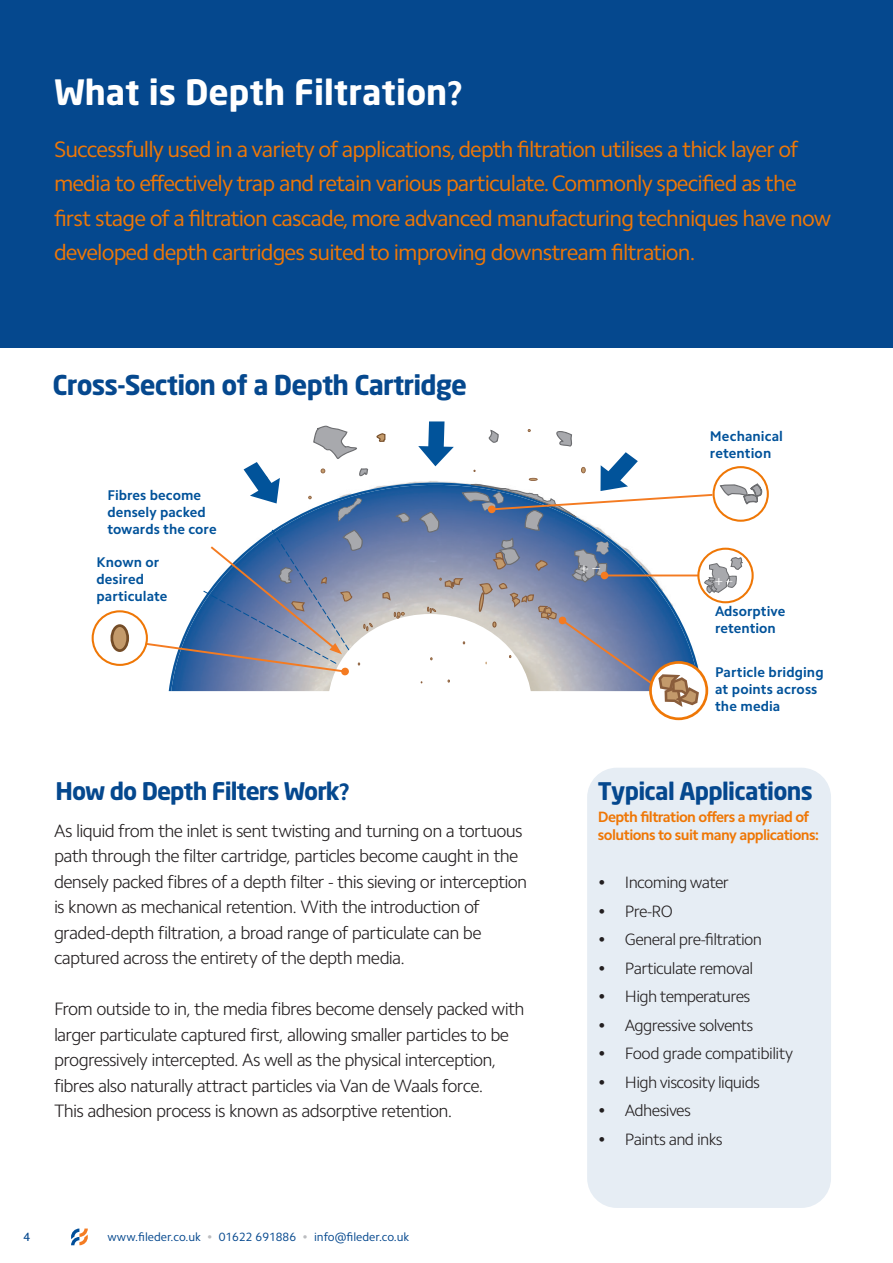
<style>
.page{position:relative;width:893px;height:1263px;background:#05488e}
.page>*{position:absolute;margin:0;border:0;box-sizing:border-box;transform-origin:0 0}
.t1{font:700 34.5px "Neo Sans";color:#fff}
.t2{font:700 27px "Neo Sans";letter-spacing:-.03em;color:#05488e}
.t3{font:700 24px "Neo Sans";letter-spacing:-.03em;color:#05488e}
.t4{font:22.5px/34.5px "Camphor Std";letter-spacing:-.04em;color:#ef7706}
.t5{font:300 18px/25.5px "Camphor Std";letter-spacing:-.045em;color:#231f20}
.t6{font:300 16.5px "Camphor Std";letter-spacing:-.04em;color:#231f20}
.t7{font:15.75px "Minion Pro";color:#fff;scale:1.08 1}
.t8{font:700 15px "Camphor Std";letter-spacing:-.04em;color:#ef7706}
.t9{font:14.25px "Minion Pro";color:#fff}
.t10{font:700 14.1px/17px "Camphor Std";letter-spacing:.005em;color:#01529a}
.t11{font:12px "Camphor Std";color:#05488e}
.t12{font:500 12px "Camphor Std";color:#05488e}
.s1{font-family:"Camphor Std"}
.s2{color:#bcbdc0}
</style>
<div class="page">
<div style="left:0;top:348px;width:893px;height:915px;background:#fff"></div>
<svg style="left:71px;top:1228px;width:17px;height:17px"></svg>
<div style="left:587px;top:768px;width:244px;height:440px;background:#e6edf4;border-radius:30px"></div>
<div style="left:56px;top:781px;width:474px;height:27px;background:#fff"></div>
<svg style="left:650px;top:662px;width:57px;height:57px"></svg>
<div style="left:649px;top:661px;width:59px;height:59px;border:3px solid #ef7706;border-radius:50%"></div>
<div style="left:93px;top:611px;width:54px;height:54px;background:#fff;border-radius:50%"></div>
<div style="left:110px;top:624px;width:19px;height:28px;background:#c39a6b;border:3px solid #744c27;border-radius:50%"></div>
<div style="left:92px;top:610px;width:56px;height:56px;border:2px solid #ef7706;border-radius:50%"></div>
<svg style="left:144px;top:421px;width:624px;height:286px;background:#c0c8d6"></svg>
<div style="left:488px;top:505px;width:8px;height:8px;background:#f47b21;border-radius:50%"></div>
<p class="t1" style="left:54px;top:78px;width:411px">What is Depth Filtration<span class="s1">?</span></p>
<p class="t4" style="left:54px;top:132px;width:779px">Successfully used in a variety of applications, depth filtration utilises a thick layer of media to effectively trap and retain various particulate. Commonly specified as the first stage of a filtration cascade, more advanced manufacturing techniques have now developed depth cartridges suited to improving downstream filtration.</p>
<p class="t2" style="left:52px;top:374px;width:416px">Cross-Section of a Depth Cartridge</p>
<p class="t10" style="left:107px;top:486px;width:111px">Fibres become densely packed towards the core</p>
<p class="t10" style="left:97px;top:554px;width:72px">Known or desired particulate</p>
<p class="t7" style="left:579px;top:557px;width:21px">+<sup>_</sup></p>
<p class="t10" style="left:710px;top:427px;width:75px">Mechanical retention</p>
<p class="t9" style="left:715px;top:571px;width:19px">+<sup>_</sup></p>
<p class="t10" style="left:715px;top:603px;width:72px">Adsorptive retention</p>
<p class="t10" style="left:715px;top:664px;width:110px">Particle bridging at points across the media</p>
<p class="t3" style="left:56px;top:780px;width:296px">How do Depth Filters Work<span class="s1">?</span></p>
<p class="t3" style="left:598px;top:781px;width:217px">Typical Applications</p>
<p class="t8" style="left:598px;top:808px;width:213px">Depth filtration offers a myriad of</p>
<p class="t5" style="left:54px;top:818px;width:470px">As liquid from the inlet is sent twisting and turning on a tortuous</p>
<p class="t8" style="left:598px;top:826px;width:222px">solutions to suit many applications:</p>
<p class="t5" style="left:54px;top:843px;width:475px">path through the filter cartridge, particles become caught in the densely packed fibres of a depth filter - this sieving or interception is known as mechanical retention. With the introduction of graded-depth filtration, a broad range of particulate can be captured across the entirety of the depth media.</p>
<p class="t5" style="left:54px;top:996px;width:472px">From outside to in, the media fibres become densely packed with larger particulate captured first, allowing smaller particles to be progressively intercepted. As well as the physical interception, fibres also naturally attract particles via Van de Waals force.</p>
<p class="t5" style="left:54px;top:1098px;width:400px">This adhesion process is known as adsorptive retention.</p>
<p class="t6" style="left:598px;top:873px;width:133px">• Incoming water</p>
<p class="t6" style="left:598px;top:901px;width:76px">• Pre-RO</p>
<p class="t6" style="left:598px;top:930px;width:166px">• General pre-filtration</p>
<p class="t6" style="left:598px;top:958px;width:157px">• Particulate removal</p>
<p class="t6" style="left:598px;top:987px;width:154px">• High temperatures</p>
<p class="t6" style="left:598px;top:1015px;width:157px">• Aggressive solvents</p>
<p class="t6" style="left:598px;top:1044px;width:197px">• Food grade compatibility</p>
<p class="t6" style="left:598px;top:1072px;width:164px">• High viscosity liquids</p>
<p class="t6" style="left:598px;top:1101px;width:95px">• Adhesives</p>
<p class="t6" style="left:598px;top:1129px;width:126px">• Paints and inks</p>
<p class="t12" style="left:24px;top:1230px;width:8px">4</p>
<p class="t11" style="left:107px;top:1230px;width:303px">www.fileder.co.uk <span class="s2">•</span> 01622 691886 <span class="s2">•</span> info@fileder.co.uk</p>
</div>
